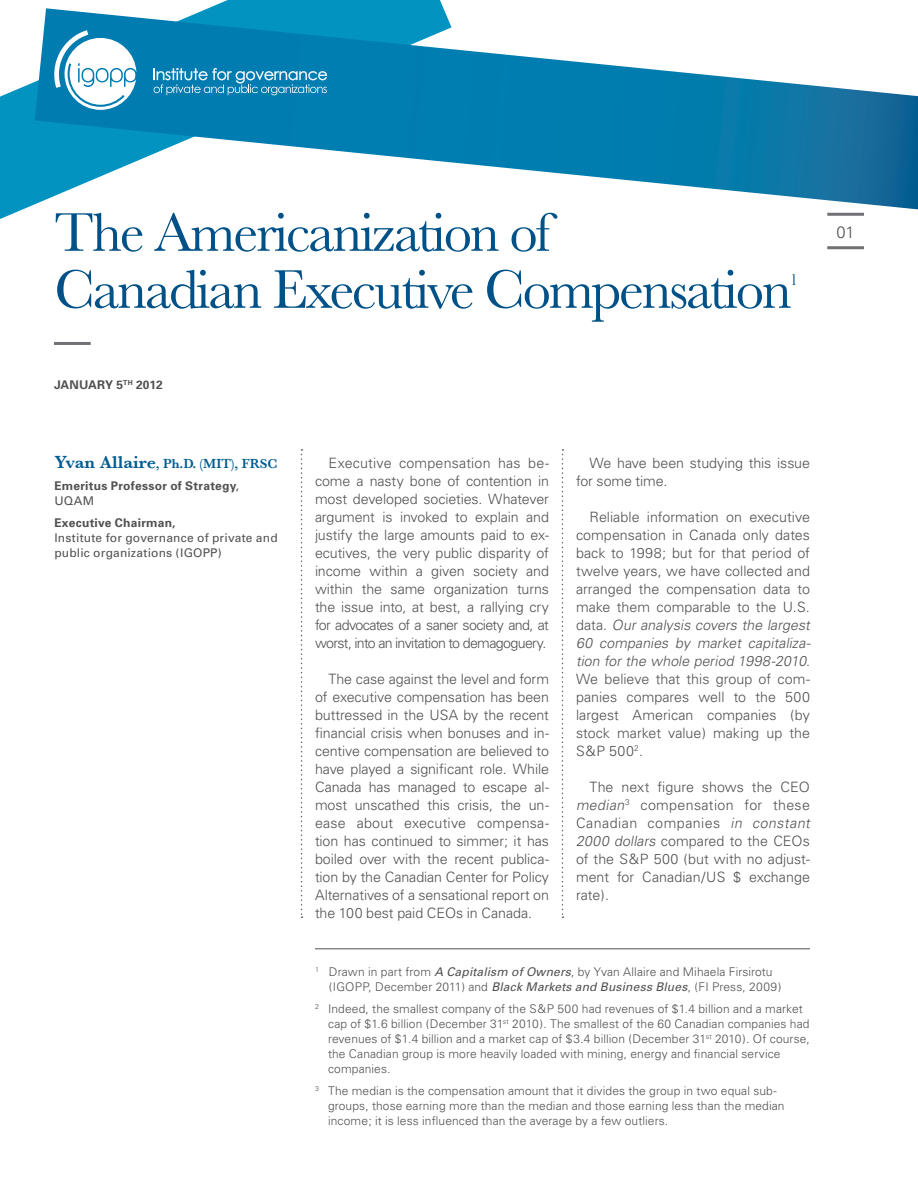
<style>
.page{position:relative;width:918px;height:1188px;background:#fff}
.page>*{position:absolute;margin:0;border:0;box-sizing:border-box;transform-origin:0 0}
.t1{font:56.55px/57px "Baskerville";letter-spacing:-.04em;color:#005187}
.t2{font:16.65px "Baskerville";color:#005187}
.TEXTE_régulier___IND{font:300 16.5px "Univers";color:#505153}
.TEXTE_régulier___IND-2{font:300 14.25px/18px "Univers";color:#505153}
.SOUS-TITRE_dans_le_t{font:600 13.5px "Baskerville";color:#005c91}
.Note_suite_à_l_artic{font:300 12px/15px "Univers";letter-spacing:.01em;color:#505153}
.Note_suite_à_l_artic-2{font:12px/15px "Univers";letter-spacing:.015em;color:#505153}
.Note_suite_à_l_artic-3{font:700 12px/15px "Univers";letter-spacing:.025em;color:#505153}
.TEXTE_régulier___IND-3{font:700 12px "Univers";color:#505153}
.s1{font-size:18px}
.s2{font-weight:400}
.s3{font-weight:700}
.s4{font-style:italic}
.s5{font-weight:400;font-style:italic}
</style>
<div class="page">
<svg style="left:301px;top:449px;width:2px;height:469px"></svg>
<svg style="left:562px;top:449px;width:1px;height:469px"></svg>
<hr style="left:827px;top:213px;width:37px;height:3px;background:#717074">
<hr style="left:827px;top:246px;width:37px;height:3px;background:#717074">
<hr style="left:315px;top:949px;width:495px;height:1px;background:#505153">
<svg style="left:0;top:0;width:444px;height:219px"></svg>
<svg style="left:35px;top:8px;width:883px;height:201px"></svg>
<svg style="left:49px;top:30px;width:87px;height:80px"></svg>
<svg style="left:153px;top:68px;width:174px;height:27px;background:#3798c1"></svg>
<hr style="left:54px;top:342px;width:37px;height:3px;background:#717074">
<p class="t1" style="left:54px;top:203px;width:739px">The Americanization of<br>Canadian Executive Compensation</p>
<p class="t2" style="left:790px;top:270px;width:10px">1</p>
<p class="TEXTE_régulier___IND-3" style="left:54px;top:377px;width:110px">JANUARY 5<sup>TH</sup> 2012</p>
<p class="TEXTE_régulier___IND" style="left:837px;top:222px;width:20px">01</p>
<p class="SOUS-TITRE_dans_le_t" style="left:54px;top:456px;width:225px"><span class="s1">Yvan Allaire</span>, Ph.D. (MIT), FRSC</p>
<p class="Note_suite_à_l_artic-3" style="left:54px;top:478px;width:186px">Emeritus Professor of Strategy<span class="s2">,<br>UQAM</span></p>
<p class="Note_suite_à_l_artic-2" style="left:54px;top:515px;width:225px"><span class="s3">Executive Chairman,<br></span>Institute for governance of private and public organizations (IGOPP)</p>
<p class="TEXTE_régulier___IND-2" style="left:315px;top:454px;width:236px;text-align:justify;text-indent:14px">Executive compensation has be&shy;come a nasty bone of contention in most developed societies. Whatever argument is invoked to explain and justify the large amounts paid to ex&shy;ecutives, the very public disparity of income within a given society and within the same organization turns the issue into, at best, a rallying cry for advocates of a saner society and, at worst, into an invitation to demagoguery.</p>
<p class="TEXTE_régulier___IND-2" style="left:315px;top:670px;width:236px;text-align:justify;text-indent:14px">The case against the level and form of executive compensation has been buttressed in the USA by the recent financial crisis when bonuses and in&shy;centive compensation are believed to have played a significant role. While Canada has managed to escape al&shy;most unscathed this crisis, the un&shy;ease about executive compensa&shy;tion has continued to simmer; it has boiled over with the recent publica&shy;tion by the Canadian Center for Policy Alternatives of a sensational report on the 100 best paid CEOs in Canada.</p>
<p class="TEXTE_régulier___IND-2" style="left:576px;top:454px;width:236px;text-indent:14px">We have been studying this issue for some time.</p>
<p class="TEXTE_régulier___IND-2" style="left:576px;top:508px;width:239px;text-indent:14px">Reliable information on executive compensation in Canada only dates back to 1998; but for that period of twelve years, we have collected and arranged the compensation data to make them comparable to the U.S. d a t a . <span class="s4">Our analysis covers the largest<br>60 companies by market capitaliza&shy;tion for the whole period 1998-2010</span>.<br>We believe that this group of com&shy;panies compares well to the 500 largest American companies (by stock market value) making up the<br>S&amp;P 500<sup>2</sup>.</p>
<p class="TEXTE_régulier___IND-2" style="left:576px;top:778px;width:239px;text-indent:14px">The next figure shows the CEO <span class="s4">median</span><sup>3</sup> compensation for these<br>Canadian companies <span class="s4">in constant<br>2000 dollars</span> compared to the CEOs of the S&amp;P 500 (but with no adjust&shy;ment for Canadian/US $ exchange rate).</p>
<p class="Note_suite_à_l_artic" style="left:329px;top:964px;width:454px;text-indent:-14px"><sup>1</sup> Drawn in part from <span class="s5">A Capitalism of Owners</span>, by Yvan Allaire and Mihaela Firsirotu (IGOPP, December 2011) and <span class="s5">Black Markets and Business Blues</span>, (FI Press, 2009)</p>
<p class="Note_suite_à_l_artic" style="left:328px;top:1001px;width:483px;text-indent:-13px"><sup>2</sup> Indeed, the smallest company of the S&amp;P 500 had revenues of $1.4 billion and a market cap of $1.6 billion (December 31<sup>st</sup> 2010). The smallest of the 60 Canadian companies had revenues of $1.4 billion and a market cap of $3.4 billion (December 31<sup>st</sup> 2010). Of course, the Canadian group is more heavily loaded with mining, energy and financial service companies.</p>
<p class="Note_suite_à_l_artic" style="left:328px;top:1083px;width:458px;text-indent:-13px"><sup>3</sup> The median is the compensation amount that it divides the group in two equal sub&shy;groups, those earning more than the median and those earning less than the median income; it is less influenced than the average by a few outliers.</p>
</div>
